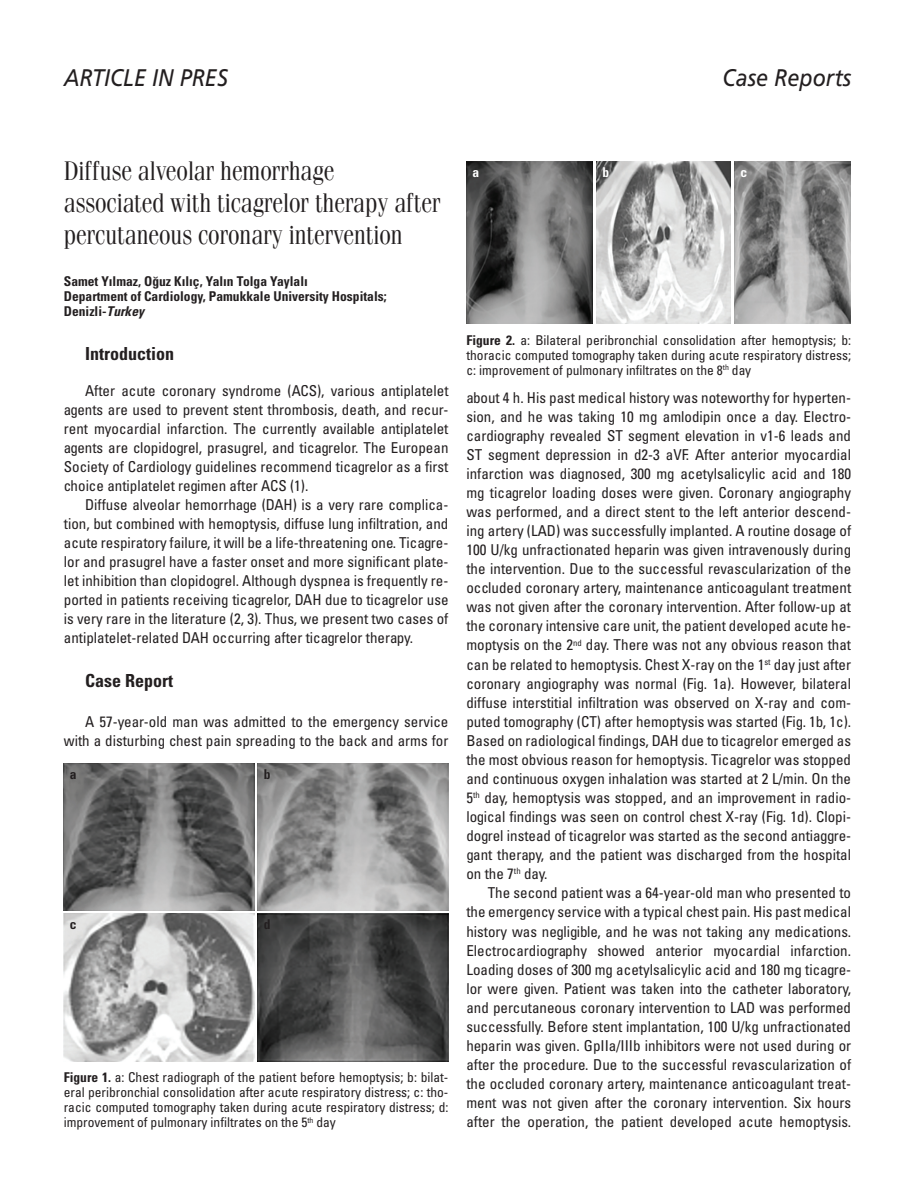
<style>
.page{position:relative;width:915px;height:1191px;background:#fff}
.page>*{position:absolute;margin:0;border:0;box-sizing:border-box;transform-origin:0 0}
.case_report_baslik{font:27px/31.8px "Fenice Tr";color:#231f20;scale:.85 1}
.makale_turu{font:24px "Frutiger Italic Tr";color:#231f20;scale:.9 1}
.altbaslik{font:18px "Univers Cond Bd Tr";color:#231f20}
.ana_metin{font:15px/19px "Univers Condensed Tr";color:#231f20;text-align:justify}
.fotoalti{font:13.5px/15px "Univers Condensed Tr";color:#231f20;text-align:justify}
.fotoalti-2{font:13.5px "Univers Cond Bd Tr";color:#231f20}
.fotoalti-3{font:13.5px "Univers Cond Bd Tr";color:#fff}
.s1{font-family:"Univers Cond Bd Ita Tr"}
.s2{font-family:"Univers Cond Bd Tr"}
</style>
<div class="page">
<img style="left:466px;top:162px;width:126px;height:162px">
<img style="left:596px;top:162px;width:134px;height:162px">
<img style="left:734px;top:162px;width:116px;height:162px">
<img style="left:64px;top:763px;width:190px;height:147px">
<img style="left:258px;top:763px;width:190px;height:147px">
<img style="left:64px;top:913px;width:190px;height:148px">
<img style="left:257px;top:913px;width:191px;height:148px">
<p class="makale_turu" style="left:64px;top:64px;width:184px">ARTICLE IN PRES</p>
<p class="makale_turu" style="left:722px;top:64px;width:144px">Case Reports</p>
<p class="case_report_baslik" style="left:64px;top:155px;width:444px">Diffuse alveolar hemorrhage associated with ticagrelor therapy after percutaneous coronary intervention</p>
<p class="fotoalti-2" style="left:64px;top:273px;width:245px">Samet Yılmaz, Oğuz Kılıç, Yalın Tolga Yaylalı</p>
<p class="fotoalti-2" style="left:64px;top:288px;width:324px">Department of Cardiology, Pamukkale University Hospitals;</p>
<p class="fotoalti-2" style="left:64px;top:303px;width:82px">Denizli-<span class="s1">Turkey</span></p>
<p class="altbaslik" style="left:85px;top:343px;width:91px">Introduction</p>
<p class="ana_metin" style="left:64px;top:381px;width:386px;text-indent:21px">After acute coronary syndrome (ACS), various antiplatelet agents are used to prevent stent thrombosis, death, and recur&shy;rent myocardial infarction. The currently available antiplatelet agents are clopidogrel, prasugrel, and ticagrelor. The European Society of Cardiology guidelines recommend ticagrelor as a first choice antiplatelet regimen after ACS (1).</p>
<p class="ana_metin" style="left:64px;top:495px;width:386px;text-indent:21px">Diffuse alveolar hemorrhage (DAH) is a very rare complica&shy;tion, but combined with hemoptysis, diffuse lung infiltration, and acute respiratory failure, it will be a life-threatening one. Ticagre&shy;lor and prasugrel have a faster onset and more significant plate&shy;let inhibition than clopidogrel. Although dyspnea is frequently re&shy;ported in patients receiving ticagrelor, DAH due to ticagrelor use is very rare in the literature (2, 3). Thus, we present two cases of antiplatelet-related DAH occurring after ticagrelor therapy.</p>
<p class="altbaslik" style="left:85px;top:669px;width:90px">Case Report</p>
<p class="ana_metin" style="left:64px;top:712px;width:386px;text-align:right">A 57-year-old man was admitted to the emergency service with a disturbing chest pain spreading to the back and arms for</p>
<p class="fotoalti-2" style="left:70px;top:766px;width:8px">a</p>
<p class="fotoalti-2" style="left:264px;top:766px;width:8px">b</p>
<p class="fotoalti-2" style="left:70px;top:916px;width:8px">c</p>
<p class="fotoalti-2" style="left:263px;top:916px;width:8px">d</p>
<p class="fotoalti" style="left:64px;top:1069px;width:386px"><span class="s2">Figure 1.</span> a: Chest radiograph of the patient before hemoptysis; b: bilat&shy;eral peribronchial consolidation after acute respiratory distress; c: tho&shy;racic computed tomography taken during acute respiratory distress; d: improvement of pulmonary infiltrates on the 5<sup>th</sup> day</p>
<p class="fotoalti-3" style="left:472px;top:164px;width:8px">a</p>
<p class="fotoalti-3" style="left:602px;top:164px;width:8px">b</p>
<p class="fotoalti-3" style="left:740px;top:164px;width:8px">c</p>
<p class="fotoalti" style="left:466px;top:332px;width:386px"><span class="s2">Figure 2.</span> a: Bilateral peribronchial consolidation after hemoptysis; b: thoracic computed tomography taken during acute respiratory distress; c: improvement of pulmonary infiltrates on the 8<sup>th</sup> day</p>
<p class="ana_metin" style="left:466px;top:387px;width:386px">about 4 h. His past medical history was noteworthy for hyperten&shy;sion, and he was taking 10 mg amlodipin once a day. Electro&shy;cardiography revealed ST segment elevation in v1-6 leads and ST segment depression in d2-3 aVF. After anterior myocardial infarction was diagnosed, 300 mg acetylsalicylic acid and 180 mg ticagrelor loading doses were given. Coronary angiography was performed, and a direct stent to the left anterior descend&shy;ing artery (LAD) was successfully implanted. A routine dosage of 100 U/kg unfractionated heparin was given intravenously during the intervention. Due to the successful revascularization of the occluded coronary artery, maintenance anticoagulant treatment was not given after the coronary intervention. After follow-up at the coronary intensive care unit, the patient developed acute he&shy;moptysis on the 2<sup>nd</sup> day. There was not any obvious reason that can be related to hemoptysis. Chest X-ray on the 1<sup>st</sup> day just after coronary angiography was normal (Fig. 1a). However, bilateral diffuse interstitial infiltration was observed on X-ray and com&shy;puted tomography (CT) after hemoptysis was started (Fig. 1b, 1c).<br>Based on radiological findings, DAH due to ticagrelor emerged as the most obvious reason for hemoptysis. Ticagrelor was stopped and continuous oxygen inhalation was started at 2 L/min. On the 5<sup>th</sup> day, hemoptysis was stopped, and an improvement in radio&shy;logical findings was seen on control chest X-ray (Fig. 1d). Clopi&shy;dogrel instead of ticagrelor was started as the second antiaggre&shy;gant therapy, and the patient was discharged from the hospital on the 7<sup>th</sup> day.</p>
<p class="ana_metin" style="left:466px;top:883px;width:386px;text-indent:21px">The second patient was a 64-year-old man who presented to the emergency service with a typical chest pain. His past medical history was negligible, and he was not taking any medications.<br>Electrocardiography showed anterior myocardial infarction.<br>Loading doses of 300 mg acetylsalicylic acid and 180 mg ticagre&shy;lor were given. Patient was taken into the catheter laboratory, and percutaneous coronary intervention to LAD was performed successfully. Before stent implantation, 100 U/kg unfractionated heparin was given. GpIIa/IIIb inhibitors were not used during or after the procedure. Due to the successful revascularization of the occluded coronary artery, maintenance anticoagulant treat&shy;ment was not given after the coronary intervention. Six hours after the operation, the patient developed acute hemoptysis.</p>
</div>
